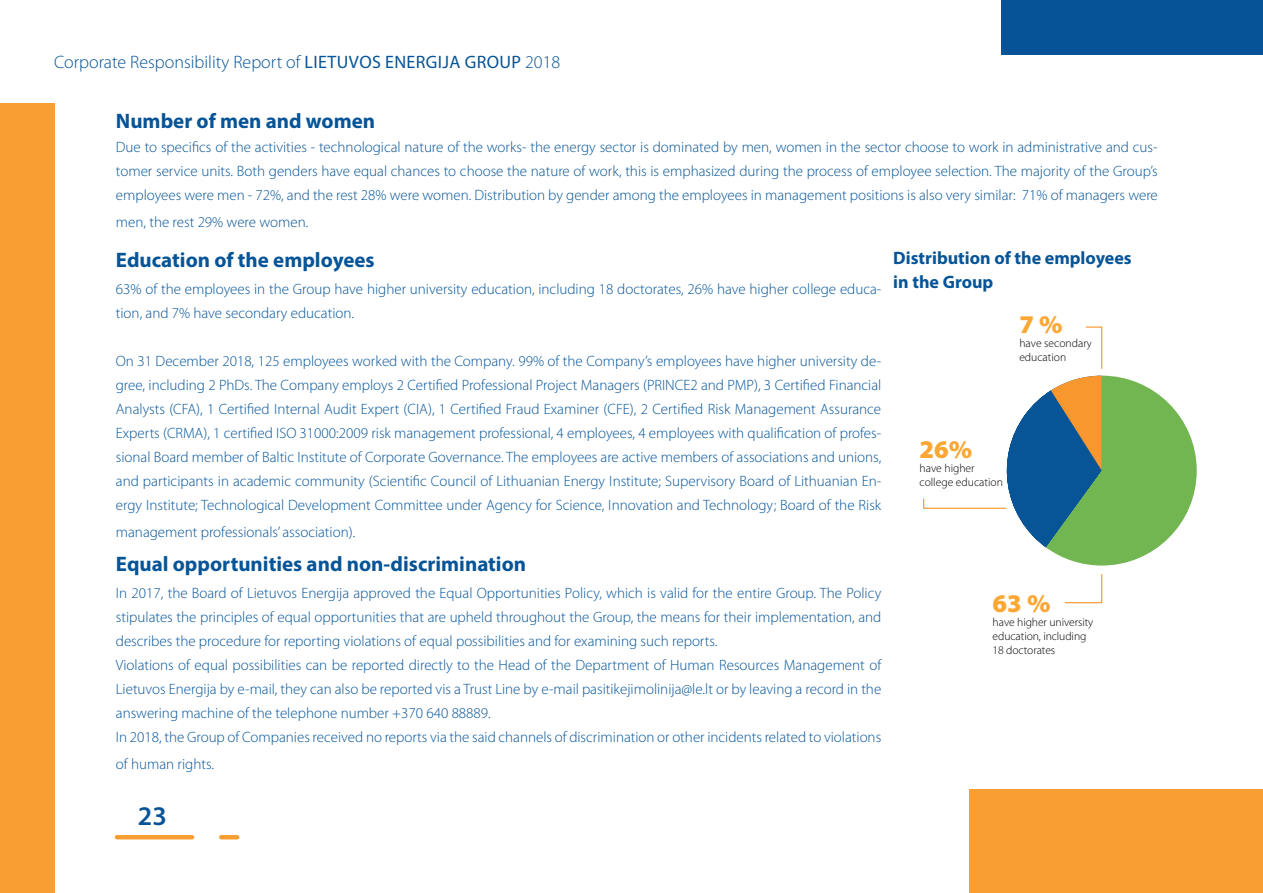
<style>
.page{position:relative;width:1263px;height:893px;background:#fff}
.page>*{position:absolute;margin:0;border:0;box-sizing:border-box;transform-origin:0 0}
.t1{font:600 27px "Myriad Pro";color:#065497}
.t2{font:900 25.5px "Myriad Pro";color:#faa733}
.t3{font:700 21px "Myriad Pro";color:#065497}
.t4{font:300 18px "Myriad Pro";color:#065497}
.t5{font:700 18px/24px "Myriad Pro";color:#065497}
.t6{font:300 15px/24px "Myriad Pro";color:#065497;text-align:justify}
.t7{font:300 11.55px/14px "Myriad Pro";letter-spacing:-.005em;color:#000}
.s1{font-weight:400}
</style>
<div class="page">
<hr style="left:219px;top:835px;width:20px;height:4px;background:#f99e33;border-radius:2px">
<hr style="left:115px;top:835px;width:79px;height:4px;background:#f99e33;border-radius:2px">
<div style="left:0;top:103px;width:55px;height:790px;background:#f99e33"></div>
<div style="left:1001px;top:0;width:262px;height:54px;background:#065497"></div>
<div style="left:969px;top:789px;width:294px;height:104px;background:#f99e33"></div>
<svg style="left:1085px;top:326px;width:18px;height:43px"></svg>
<svg style="left:923px;top:376px;width:274px;height:190px"></svg>
<svg style="left:1065px;top:574px;width:38px;height:30px"></svg>
<p class="t4" style="left:54px;top:52px;width:508px">Corporate Responsibility Report of <span class="s1">LIETUVOS ENERGIJA GROUP</span> 2018</p>
<h3 class="t3" style="left:116px;top:108px;width:261px">Number of men and women</h3>
<p class="t6" style="left:116px;top:136px;width:1043px">Due to specifics of the activities - technological nature of the works- the energy sector is dominated by men, women in the sector choose to work in administrative and cus&shy;tomer service units. Both genders have equal chances to choose the nature of work, this is emphasized during the process of employee selection. The majority of the Group’s employees were men - 72%, and the rest 28% were women. Distribution by gender among the employees in management positions is also very similar: 71% of managers were</p>
<p class="t6" style="left:116px;top:211px;width:194px">men, the rest 29% were women.</p>
<h3 class="t3" style="left:116px;top:246px;width:260px">Education of the employees</h3>
<p class="t6" style="left:116px;top:277px;width:767px">63% of the employees in the Group have higher university education, including 18 doctorates, 26% have higher college educa&shy;tion, and 7% have secondary education.</p>
<p class="t6" style="left:116px;top:349px;width:767px">On 31 December 2018, 125 employees worked with the Company. 99% of the Company’s employees have higher university de&shy;gree, including 2 PhDs. The Company employs 2 Certified Professional Project Managers (PRINCE2 and PMP), 3 Certified Financial Analysts (CFA), 1 Certified Internal Audit Expert (CIA), 1 Certified Fraud Examiner (CFE), 2 Certified Risk Management Assurance Experts (CRMA), 1 certified ISO 31000:2009 risk management professional, 4 employees, 4 employees with qualification of profes&shy;sional Board member of Baltic Institute of Corporate Governance. The employees are active members of associations and unions, and participants in academic community (Scientific Council of Lithuanian Energy Institute; Supervisory Board of Lithuanian En&shy;ergy Institute; Technological Development Committee under Agency for Science, Innovation and Technology; Board of the Risk</p>
<p class="t6" style="left:116px;top:520px;width:241px">management professionals’ association).</p>
<h3 class="t3" style="left:116px;top:550px;width:412px">Equal opportunities and non-discrimination</h3>
<p class="t6" style="left:116px;top:581px;width:767px;text-align:left">In 2017, the Board of Lietuvos Energija approved the Equal Opportunities Policy, which is valid for the entire Group. The Policy stipulates the principles of equal opportunities that are upheld throughout the Group, the means for their implementation, and describes the procedure for reporting violations of equal possibilities and for examining such reports.<br>Violations of equal possibilities can be reported directly to the Head of the Department of Human Resources Management of Lietuvos Energija by e-mail, they can also be reported vis a Trust Line by e-mail pasitikejimolinija@le.lt or by leaving a record in the answering machine of the telephone number +370 640 88889.<br>In 2018, the Group of Companies received no reports via the said channels of discrimination or other incidents related to violations</p>
<p class="t6" style="left:116px;top:752px;width:100px">of human rights.</p>
<p class="t5" style="left:893px;top:246px;width:240px">Distribution of the employees in the Group</p>
<h2 class="t2" style="left:1019px;top:310px;width:45px">7 %</h2>
<p class="t7" style="left:1019px;top:336px;width:74px">have secondary education</p>
<h2 class="t2" style="left:919px;top:435px;width:54px">26%</h2>
<p class="t7" style="left:919px;top:462px;width:85px">have higher college education</p>
<h2 class="t2" style="left:993px;top:589px;width:59px">63 %</h2>
<p class="t7" style="left:993px;top:615px;width:102px">have higher university education, including<br>18 doctorates</p>
<h1 class="t1" style="left:138px;top:798px;width:30px">23</h1>
</div>
